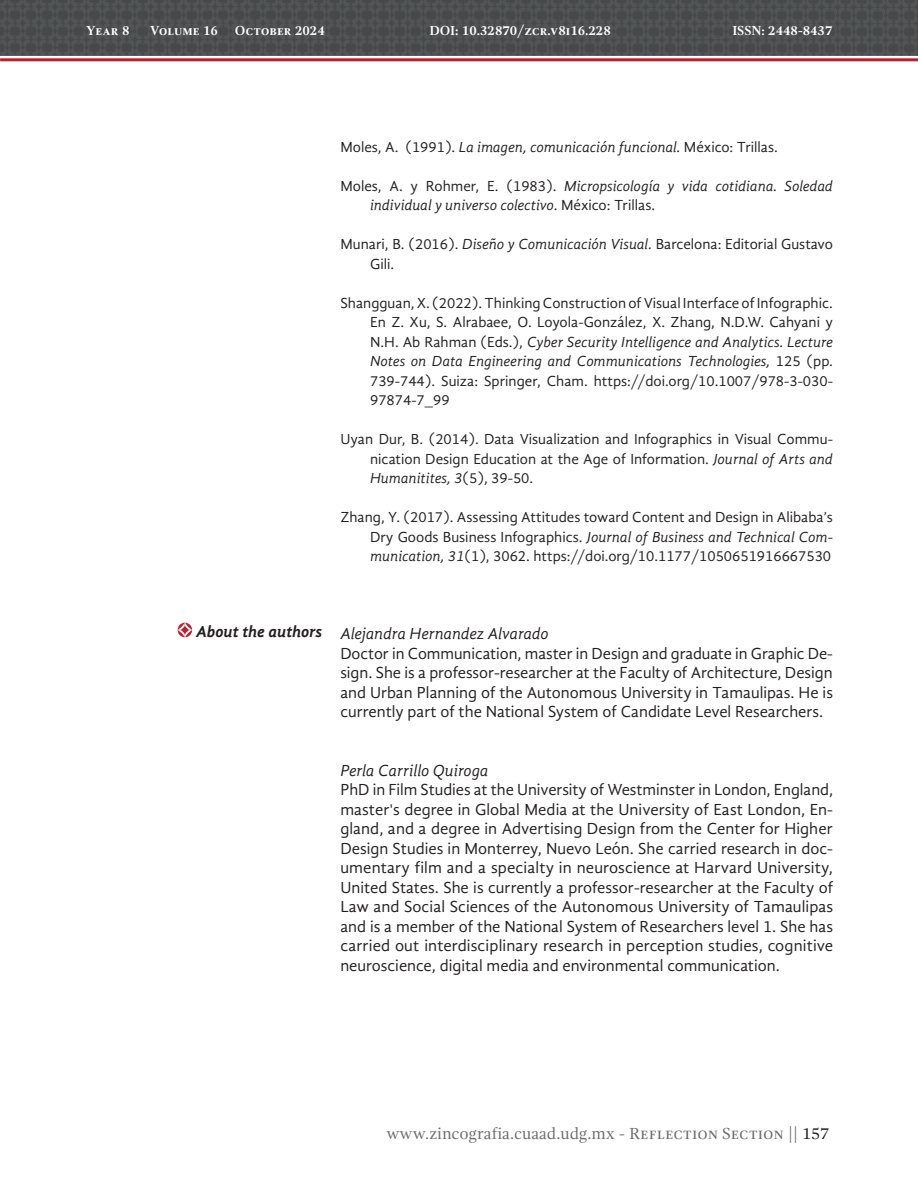
<style>
.page{position:relative;width:918px;height:1188px;background:#fff}
.page>*{position:absolute;margin:0;border:0;box-sizing:border-box;transform-origin:0 0}
.CUERPO{font:16.5px/19.5px "Gandhi Sans";color:#231f20;text-align:justify}
.t1{font:16.5px "Gandhi Serif";color:#6c6d70}
.CUERPO-2{font:italic 16.5px "Gandhi Sans";color:#231f20}
.ENCABEZADO_2{font:italic 700 16.5px "Gandhi Sans";letter-spacing:-.005em;color:#231f20}
.REFERENCIAS_TEXTO{font:15px/19.5px "Gandhi Sans";color:#231f20;text-align:justify}
.REFERENCIAS_TEXTO-2{font:italic 15px/19.5px "Gandhi Sans";letter-spacing:-.01em;color:#231f20}
.t2{font:700 13.5px "Gandhi Serif";color:#fff}
.s1{font-style:normal}
.s2{font-style:italic}
.s3{color:#231f20}
</style>
<div class="page">
<div style="left:0;top:0;width:918px;height:56px;background:#4c4f50"></div>
<hr style="left:0;top:58px;width:918px;height:3px;background:#be1d2c">
<svg style="left:178px;top:623px;width:14px;height:14px"></svg>
<p class="t2" style="left:86px;top:23px;width:45px">Year 8</p>
<p class="t2" style="left:150px;top:23px;width:70px">Volume 16</p>
<p class="t2" style="left:235px;top:23px;width:91px">October 2024</p>
<p class="t2" style="left:429px;top:23px;width:183px">DOI: 10.32870/zcr.v8i16.228</p>
<p class="t2" style="left:732px;top:23px;width:102px">ISSN: 2448-8437</p>
<p class="REFERENCIAS_TEXTO-2" style="left:340px;top:137px;width:439px"><span class="s1">Moles, A. (1991).</span> La imagen, comunicación funcional. <span class="s1">México: Trillas.</span></p>
<p class="REFERENCIAS_TEXTO-2" style="left:370px;top:176px;width:464px;text-indent:-30px"><span class="s1">Moles, A. y Rohmer, E. (1983).</span> Micropsicología y vida cotidiana. Soledad individual y universo colectivo<span class="s1">. México: Trillas.</span></p>
<p class="REFERENCIAS_TEXTO" style="left:370px;top:234px;width:464px;text-indent:-30px">Munari, B. (2016). <span class="s2">Diseño y Comunicación Visual.</span> Barcelona: Editorial Gustavo<br>Gili.</p>
<p class="REFERENCIAS_TEXTO" style="left:370px;top:293px;width:464px;text-indent:-30px">Shangguan, X. (2022). Thinking Construction of Visual Interface of Infographic.<br>En Z. Xu, S. Alrabaee, O. Loyola-González, X. Zhang, N.D.W. Cahyani y N.H. Ab Rahman (Eds.), <span class="s2">Cyber Security Intelligence and Analytics. Lecture Notes on Data Engineering and Communications Technologies,</span> 125 (pp.<br>739-744). Suiza: Springer, Cham. https://doi.org/10.1007/978-3-030- 97874-7_99</p>
<p class="REFERENCIAS_TEXTO" style="left:370px;top:429px;width:464px;text-indent:-30px">Uyan Dur, B. (2014). Data Visualization and Infographics in Visual Commu&shy;nication Design Education at the Age of Information. <span class="s2">Journal of Arts and Humanitites, 3</span>(5), 39-50.</p>
<p class="REFERENCIAS_TEXTO" style="left:370px;top:507px;width:464px;text-indent:-30px">Zhang, Y. (2017). Assessing Attitudes toward Content and Design in Alibaba’s Dry Goods Business Infographics. <span class="s2">Journal of Business and Technical Com&shy;munication, 31</span>(1), 3062. https://doi.org/10.1177/1050651916667530</p>
<p class="ENCABEZADO_2" style="left:196px;top:622px;width:128px">About the authors</p>
<p class="CUERPO-2" style="left:340px;top:624px;width:210px">Alejandra Hernandez Alvarado</p>
<p class="CUERPO" style="left:340px;top:643px;width:494px">Doctor in Communication, master in Design and graduate in Graphic De&shy;sign. She is a professor-researcher at the Faculty of Architecture, Design and Urban Planning of the Autonomous University in Tamaulipas. He is currently part of the National System of Candidate Level Researchers.</p>
<p class="CUERPO-2" style="left:340px;top:761px;width:150px">Perla Carrillo Quiroga</p>
<p class="CUERPO" style="left:340px;top:780px;width:494px">PhD in Film Studies at the University of Westminster in London, England, master's degree in Global Media at the University of East London, En&shy;gland, and a degree in Advertising Design from the Center for Higher Design Studies in Monterrey, Nuevo León. She carried research in doc&shy;umentary film and a specialty in neuroscience at Harvard University, United States. She is currently a professor-researcher at the Faculty of Law and Social Sciences of the Autonomous University of Tamaulipas and is a member of the National System of Researchers level 1. She has carried out interdisciplinary research in perception studies, cognitive neuroscience, digital media and environmental communication.</p>
<p class="t1" style="left:386px;top:1124px;width:444px">www.zincografia.cuaad.udg.mx - Reflection Section || <span class="s3">157</span></p>
</div>
